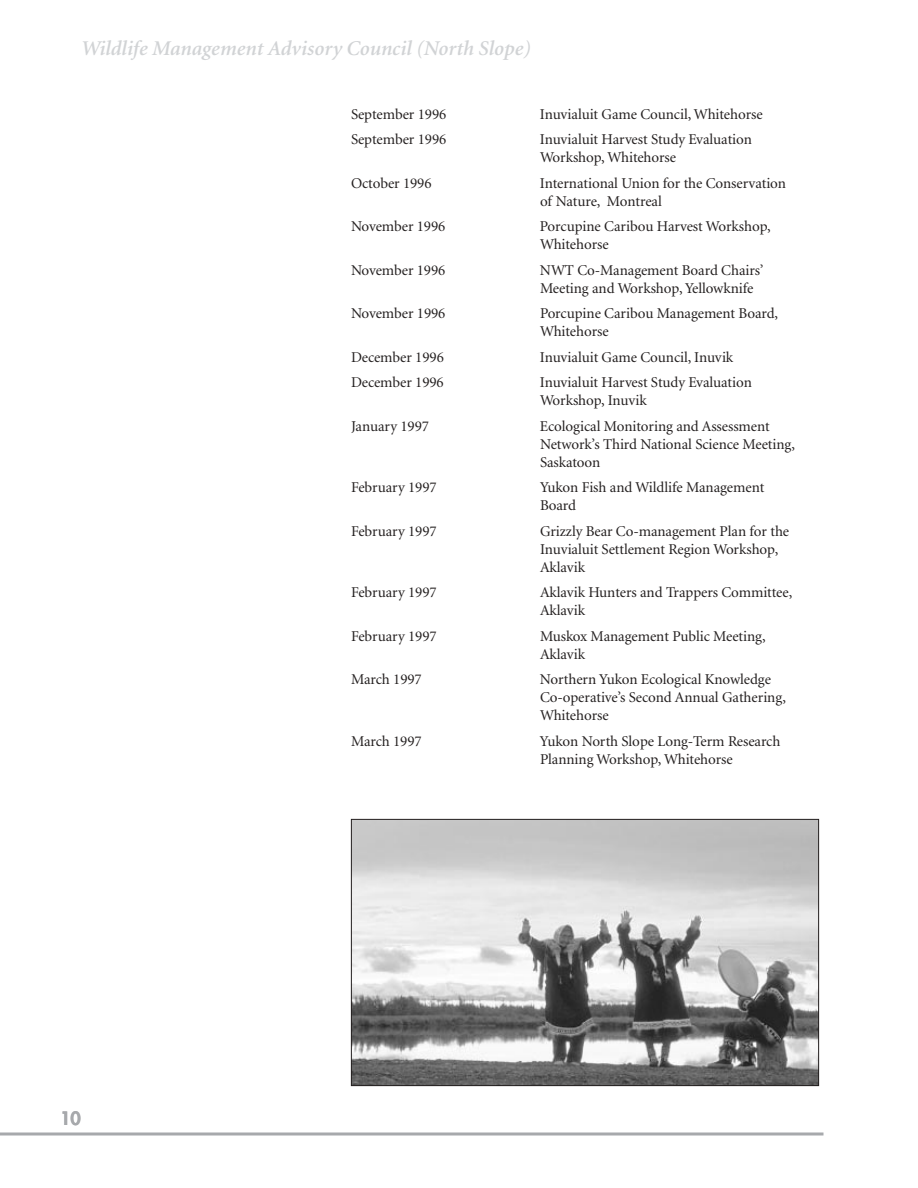
<style>
.page{position:relative;width:918px;height:1188px;background:#fff}
.page>*{position:absolute;margin:0;border:0;box-sizing:border-box;transform-origin:0 0}
.t1{font:italic 600 21px "Minion";color:#d1d3d5}
.t2{font:800 18px "Futura";color:#a7a9ac}
.t3{font:15px/18px "Minion";letter-spacing:-.005em;color:#231f1f}
</style>
<div class="page">
<svg style="left:0;top:1132px;width:824px;height:4px;background:#bcbec0"></svg>
<img style="left:353px;top:821px;width:464px;height:263px">
<div style="left:351px;top:819px;width:468px;height:267px;border:1px solid #231f1f"></div>
<h1 class="t1" style="left:81px;top:40px;width:452px">Wildlife Management Advisory Council (North Slope)</h1>
<p class="t2" style="left:60px;top:1110px;width:22px">10</p>
<p class="t3" style="left:351px;top:106px;width:97px">September 1996</p>
<p class="t3" style="left:540px;top:106px;width:224px">Inuvialuit Game Council, Whitehorse</p>
<p class="t3" style="left:351px;top:132px;width:97px">September 1996</p>
<p class="t3" style="left:540px;top:132px;width:214px">Inuvialuit Harvest Study Evaluation<br>Workshop, Whitehorse</p>
<p class="t3" style="left:351px;top:175px;width:82px">October 1996</p>
<p class="t3" style="left:540px;top:175px;width:248px">International Union for the Conservation of Nature, Montreal</p>
<p class="t3" style="left:351px;top:219px;width:96px">November 1996</p>
<p class="t3" style="left:540px;top:219px;width:232px">Porcupine Caribou Harvest Workshop,<br>Whitehorse</p>
<p class="t3" style="left:351px;top:262px;width:96px">November 1996</p>
<p class="t3" style="left:540px;top:262px;width:225px">NWT Co-Management Board Chairs’<br>Meeting and Workshop, Yellowknife</p>
<p class="t3" style="left:351px;top:306px;width:96px">November 1996</p>
<p class="t3" style="left:540px;top:306px;width:240px">Porcupine Caribou Management Board,<br>Whitehorse</p>
<p class="t3" style="left:351px;top:349px;width:94px">December 1996</p>
<p class="t3" style="left:540px;top:349px;width:195px">Inuvialuit Game Council, Inuvik</p>
<p class="t3" style="left:351px;top:375px;width:94px">December 1996</p>
<p class="t3" style="left:540px;top:375px;width:214px">Inuvialuit Harvest Study Evaluation<br>Workshop, Inuvik</p>
<p class="t3" style="left:351px;top:418px;width:79px">January 1997</p>
<p class="t3" style="left:540px;top:418px;width:257px">Ecological Monitoring and Assessment<br>Network’s Third National Science Meeting,<br>Saskatoon</p>
<p class="t3" style="left:351px;top:480px;width:87px">February 1997</p>
<p class="t3" style="left:540px;top:480px;width:226px">Yukon Fish and Wildlife Management<br>Board</p>
<p class="t3" style="left:351px;top:523px;width:87px">February 1997</p>
<p class="t3" style="left:540px;top:523px;width:251px">Grizzly Bear Co-management Plan for the<br>Inuvialuit Settlement Region Workshop,<br>Aklavik</p>
<p class="t3" style="left:351px;top:585px;width:87px">February 1997</p>
<p class="t3" style="left:540px;top:585px;width:254px">Aklavik Hunters and Trappers Committee,<br>Aklavik</p>
<p class="t3" style="left:351px;top:628px;width:87px">February 1997</p>
<p class="t3" style="left:540px;top:628px;width:227px">Muskox Management Public Meeting,<br>Aklavik</p>
<p class="t3" style="left:351px;top:672px;width:72px">March 1997</p>
<p class="t3" style="left:540px;top:672px;width:247px">Northern Yukon Ecological Knowledge<br>Co-operative’s Second Annual Gathering,<br>Whitehorse</p>
<p class="t3" style="left:351px;top:733px;width:72px">March 1997</p>
<p class="t3" style="left:540px;top:733px;width:242px">Yukon North Slope Long-Term Research<br>Planning Workshop, Whitehorse</p>
</div>
